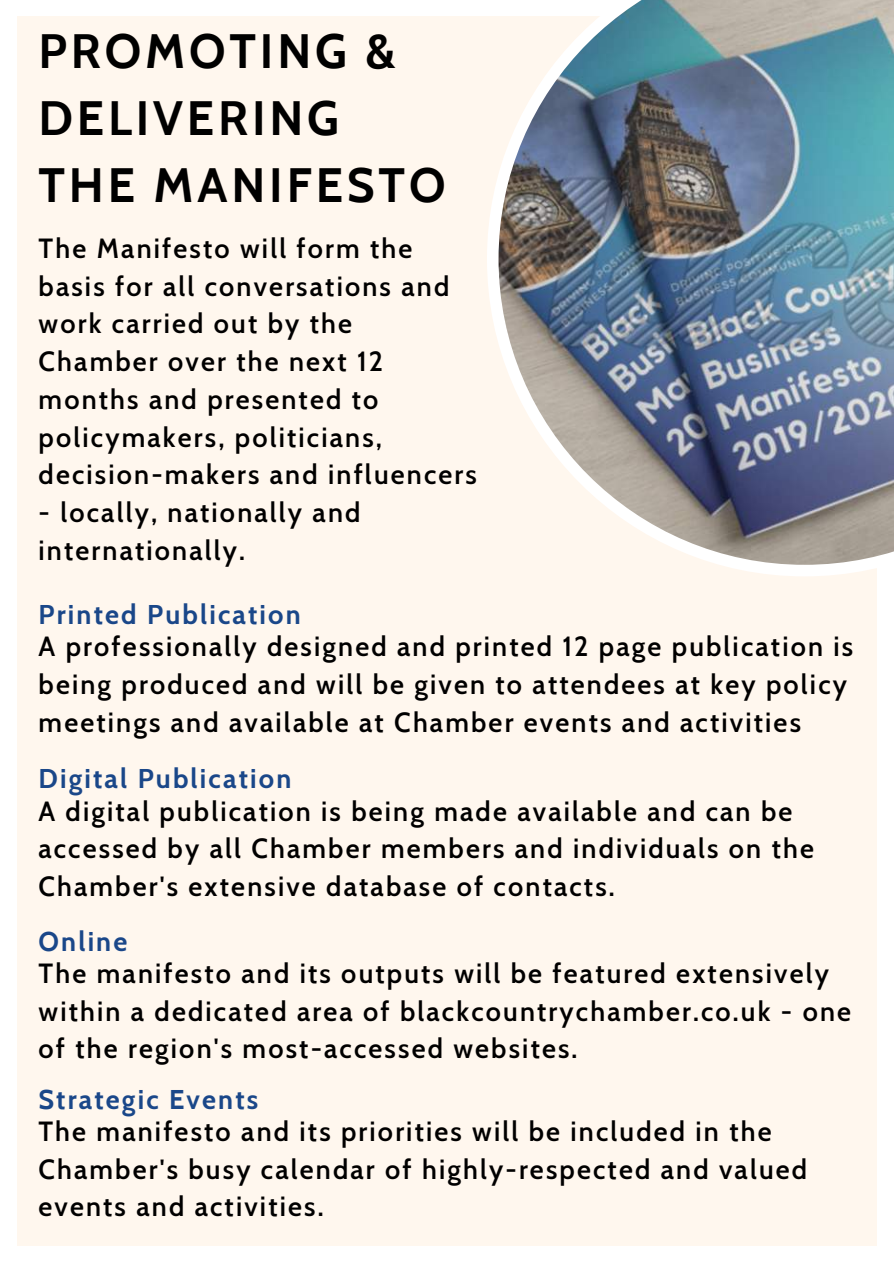
<style>
.page{position:relative;width:894px;height:1264px;background:#fff}
.page>*{position:absolute;margin:0;border:0;box-sizing:border-box;transform-origin:0 0}
.t1{font:700 48px/67.1px "Cabin";letter-spacing:.08em;color:#000}
.t2{font:600 27px/37.7px "Cabin";letter-spacing:.08em;color:#000}
.t3{font:700 27px "Cabin";letter-spacing:.08em;color:#1a4789}
</style>
<div class="page">
<div style="left:18px;top:16px;width:858px;height:1229px;background:#fff7ee"></div>
<img style="left:487px;top:0;width:406px;height:576px">
<h1 class="t1" style="left:38px;top:17px;width:408px">PROMOTING &amp;<br>DELIVERING<br>THE MANIFESTO</h1>
<p class="t2" style="left:39px;top:229px;width:439px">The Manifesto will form the basis for all conversations and work carried out by the<br>Chamber over the next 12 months and presented to policymakers, politicians, decision-makers and influencers</p>
<p class="t2" style="left:39px;top:493px;width:323px">- locally, nationally and internationally.</p>
<p class="t3" style="left:39px;top:598px;width:263px">Printed Publication</p>
<p class="t2" style="left:39px;top:627px;width:816px">A professionally designed and printed 12 page publication is being produced and will be given to attendees at key policy meetings and available at Chamber events and activities</p>
<p class="t3" style="left:38px;top:762px;width:254px">Digital Publication</p>
<p class="t2" style="left:38px;top:792px;width:776px">A digital publication is being made available and can be accessed by all Chamber members and individuals on the<br>Chamber's extensive database of contacts.</p>
<p class="t3" style="left:39px;top:924px;width:90px">Online</p>
<p class="t2" style="left:39px;top:954px;width:813px">The manifesto and its outputs will be featured extensively within a dedicated area of blackcountrychamber.co.uk - one of the region's most-accessed websites.</p>
<p class="t3" style="left:38px;top:1082px;width:221px">Strategic Events</p>
<p class="t2" style="left:38px;top:1112px;width:770px">The manifesto and its priorities will be included in the<br>Chamber's busy calendar of highly-respected and valued events and activities.</p>
</div>
